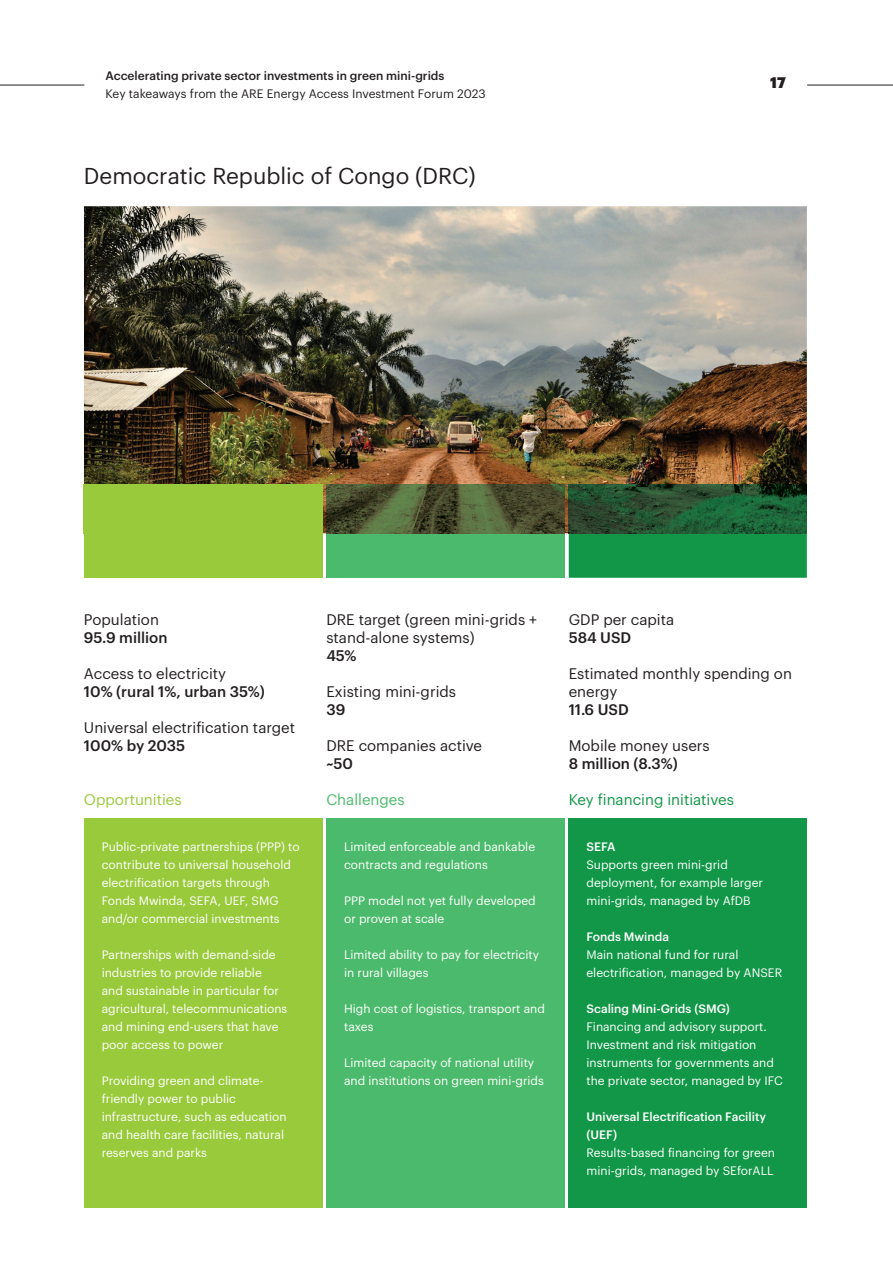
<style>
.page{position:relative;width:893px;height:1263px;background:#fff}
.page>*{position:absolute;margin:0;border:0;box-sizing:border-box;transform-origin:0 0}
.t1{font:22.5px "Graphik";color:#231f20}
.t2{font:15px/18px "Graphik";color:#231f20}
.t3{font:500 15px "Graphik";color:#231f20}
.t4{font:15px "Graphik";color:#119747}
.t5{font:15px "Graphik";color:#99ca3b}
.t6{font:15px "Graphik";color:#4cba6c}
.t7{font:900 15px "Graphik";color:#231f20}
.t8{font:12px/18px "Graphik";color:#fff}
.t9{font:500 12px/18px "Graphik";color:#fff}
.t10{font:500 12px "Graphik";color:#231f20}
.t11{font:12px "Graphik";color:#231f20}
</style>
<div class="page">
<hr style="left:807px;top:85px;width:86px;height:1px;background:#231f20">
<hr style="left:0;top:85px;width:84px;height:1px;background:#231f20">
<img style="left:84px;top:206px;width:723px;height:327px">
<div style="left:84px;top:533px;width:238px;height:45px;background:#99ca3b"></div>
<div style="left:84px;top:485px;width:238px;height:48px;background:#99ca3b"></div>
<div style="left:326px;top:533px;width:238px;height:45px;background:#4cba6c"></div>
<img style="left:326px;top:485px;width:238px;height:48px">
<div style="left:569px;top:533px;width:238px;height:45px;background:#119747"></div>
<img style="left:569px;top:485px;width:238px;height:48px">
<div style="left:84px;top:818px;width:238px;height:389px;background:#99ca3b"></div>
<div style="left:326px;top:818px;width:238px;height:389px;background:#4cba6c"></div>
<div style="left:569px;top:818px;width:238px;height:389px;background:#119747"></div>
<p class="t10" style="left:106px;top:66px;width:340px">Accelerating private sector investments in green mini-grids</p>
<p class="t11" style="left:106px;top:84px;width:382px">Key takeaways from the ARE Energy Access Investment Forum 2023</p>
<h1 class="t1" style="left:84px;top:159px;width:393px">Democratic Republic of Congo (DRC)</h1>
<p class="t7" style="left:770px;top:71px;width:17px">17</p>
<p class="t2" style="left:84px;top:610px;width:76px">Population</p>
<p class="t3" style="left:84px;top:626px;width:85px">95.9 million</p>
<p class="t2" style="left:84px;top:664px;width:144px">Access to electricity</p>
<p class="t3" style="left:84px;top:680px;width:182px">10% (rural 1%, urban 35%)</p>
<p class="t2" style="left:84px;top:718px;width:213px">Universal electrification target</p>
<p class="t3" style="left:84px;top:734px;width:103px">100% by 2035</p>
<p class="t2" style="left:326px;top:610px;width:212px">DRE target (green mini-grids + stand-alone systems)</p>
<p class="t3" style="left:326px;top:644px;width:32px">45%</p>
<p class="t2" style="left:326px;top:682px;width:131px">Existing mini-grids</p>
<p class="t3" style="left:326px;top:698px;width:20px">39</p>
<p class="t2" style="left:326px;top:736px;width:157px">DRE companies active</p>
<p class="t3" style="left:326px;top:752px;width:28px">~50</p>
<p class="t2" style="left:569px;top:610px;width:107px">GDP per capita</p>
<p class="t3" style="left:569px;top:626px;width:64px">584 USD</p>
<p class="t2" style="left:569px;top:664px;width:225px">Estimated monthly spending on energy</p>
<p class="t3" style="left:569px;top:698px;width:62px">11.6 USD</p>
<p class="t2" style="left:569px;top:736px;width:142px">Mobile money users</p>
<p class="t3" style="left:569px;top:752px;width:111px">8 million (8.3%)</p>
<p class="t5" style="left:84px;top:789px;width:99px">Opportunities</p>
<p class="t6" style="left:326px;top:789px;width:80px">Challenges</p>
<p class="t4" style="left:569px;top:789px;width:167px">Key financing initiatives</p>
<p class="t8" style="left:102px;top:837px;width:199px">Public-private partnerships (PPP) to contribute to universal household electrification targets through Fonds Mwinda, SEFA, UEF, SMG and/or commercial investments</p>
<p class="t8" style="left:102px;top:945px;width:187px">Partnerships with demand-side industries to provide reliable<br>and sustainable in particular for agricultural, telecommunications and mining end-users that have poor access to power</p>
<p class="t8" style="left:102px;top:1071px;width:186px">Providing green and climate&shy;friendly power to public infrastructure, such as education and health care facilities, natural reserves and parks</p>
<p class="t8" style="left:344px;top:837px;width:193px">Limited enforceable and bankable contracts and regulations</p>
<p class="t8" style="left:344px;top:891px;width:193px">PPP model not yet fully developed or proven at scale</p>
<p class="t8" style="left:344px;top:945px;width:196px">Limited ability to pay for electricity in rural villages</p>
<p class="t8" style="left:344px;top:999px;width:202px">High cost of logistics, transport and taxes</p>
<p class="t8" style="left:344px;top:1053px;width:201px">Limited capacity of national utility and institutions on green mini-grids</p>
<p class="t9" style="left:586px;top:837px;width:31px">SEFA</p>
<p class="t8" style="left:586px;top:855px;width:178px">Supports green mini-grid deployment, for example larger mini-grids, managed by AfDB</p>
<p class="t9" style="left:586px;top:927px;width:84px">Fonds Mwinda</p>
<p class="t8" style="left:586px;top:945px;width:197px">Main national fund for rural electrification, managed by ANSER</p>
<p class="t9" style="left:586px;top:999px;width:145px">Scaling Mini-Grids (SMG)</p>
<p class="t8" style="left:586px;top:1017px;width:198px">Financing and advisory support.<br>Investment and risk mitigation instruments for governments and the private sector, managed by IFC</p>
<p class="t9" style="left:586px;top:1107px;width:181px">Universal Electrification Facility (UEF)</p>
<p class="t8" style="left:586px;top:1143px;width:190px">Results-based financing for green mini-grids, managed by SEforALL</p>
</div>
